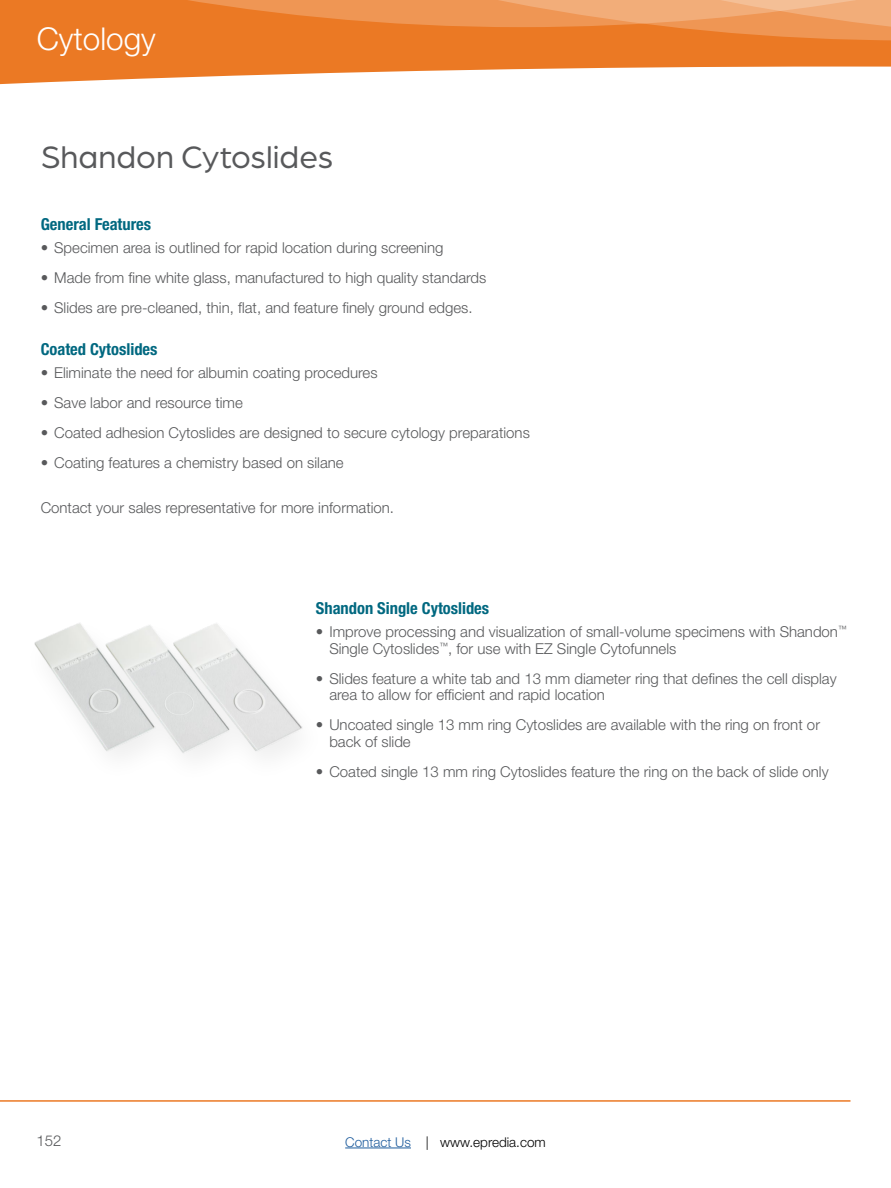
<style>
.page{position:relative;width:891px;height:1188px;background:#fff}
.page>*{position:absolute;margin:0;border:0;box-sizing:border-box;transform-origin:0 0}
.t1{font:33px "Arboria";color:#58595b}
.t2{font:300 31.5px "Helvetica Neue LT Std";color:#fff}
.t3{font:700 condensed 16.5px "Helvetica Neue LT Std";color:#006880}
.t4{font:300 15px/16.5px "Helvetica Neue LT Std";color:#58595b}
.t5{font:300 13.5px "Helvetica Neue LT Std";color:#000}
.s1{color:#215e9e}
</style>
<div class="page">
<hr style="left:345px;top:1148px;width:66px;height:1px;background:#215e9e">
<hr style="left:0;top:1100px;width:850px;height:2px;background:#eb7924">
<div style="left:0;top:0;width:891px;height:102px;background:#eb7924"></div>
<svg style="left:0;top:67px;width:891px;height:35px;background:#fcebde"></svg>
<svg style="left:188px;top:0;width:703px;height:40px"></svg>
<img style="left:34px;top:623px;width:269px;height:133px">
<h2 class="t2" style="left:37px;top:19px;width:121px">Cytology</h2>
<h1 class="t1" style="left:41px;top:136px;width:294px">Shandon Cytoslides</h1>
<p class="t3" style="left:41px;top:214px;width:112px">General Features</p>
<p class="t4" style="left:41px;top:240px;width:404px">• Specimen area is outlined for rapid location during screening</p>
<p class="t4" style="left:41px;top:270px;width:447px">• Made from fine white glass, manufactured to high quality standards</p>
<p class="t4" style="left:41px;top:300px;width:433px">• Slides are pre-cleaned, thin, flat, and feature finely ground edges.</p>
<p class="t3" style="left:41px;top:339px;width:118px">Coated Cytoslides</p>
<p class="t4" style="left:41px;top:364px;width:338px">• Eliminate the need for albumin coating procedures</p>
<p class="t4" style="left:41px;top:394px;width:204px">• Save labor and resource time</p>
<p class="t4" style="left:41px;top:424px;width:491px">• Coated adhesion Cytoslides are designed to secure cytology preparations</p>
<p class="t4" style="left:41px;top:454px;width:305px">• Coating features a chemistry based on silane</p>
<p class="t4" style="left:41px;top:499px;width:355px">Contact your sales representative for more information.</p>
<p class="t3" style="left:316px;top:598px;width:175px">Shandon Single Cytoslides</p>
<p class="t4" style="left:329px;top:623px;width:519px;text-indent:-13px">• Improve processing and visualization of small-volume specimens with Shandon<sup>™<br></sup>Single Cytoslides<sup>™</sup>, for use with EZ Single Cytofunnels</p>
<p class="t4" style="left:329px;top:670px;width:509px;text-indent:-14px">• Slides feature a white tab and 13 mm diameter ring that defines the cell display area to allow for efficient and rapid location</p>
<p class="t4" style="left:329px;top:716px;width:492px;text-indent:-14px">• Uncoated single 13 mm ring Cytoslides are available with the ring on front or back of slide</p>
<p class="t4" style="left:316px;top:763px;width:514px">• Coated single 13 mm ring Cytoslides feature the ring on the back of slide only</p>
<p class="t4" style="left:37px;top:1132px;width:27px">152</p>
<p class="t5" style="left:345px;top:1134px;width:202px"><span class="s1">Contact Us</span> | www.epredia.com</p>
</div>
